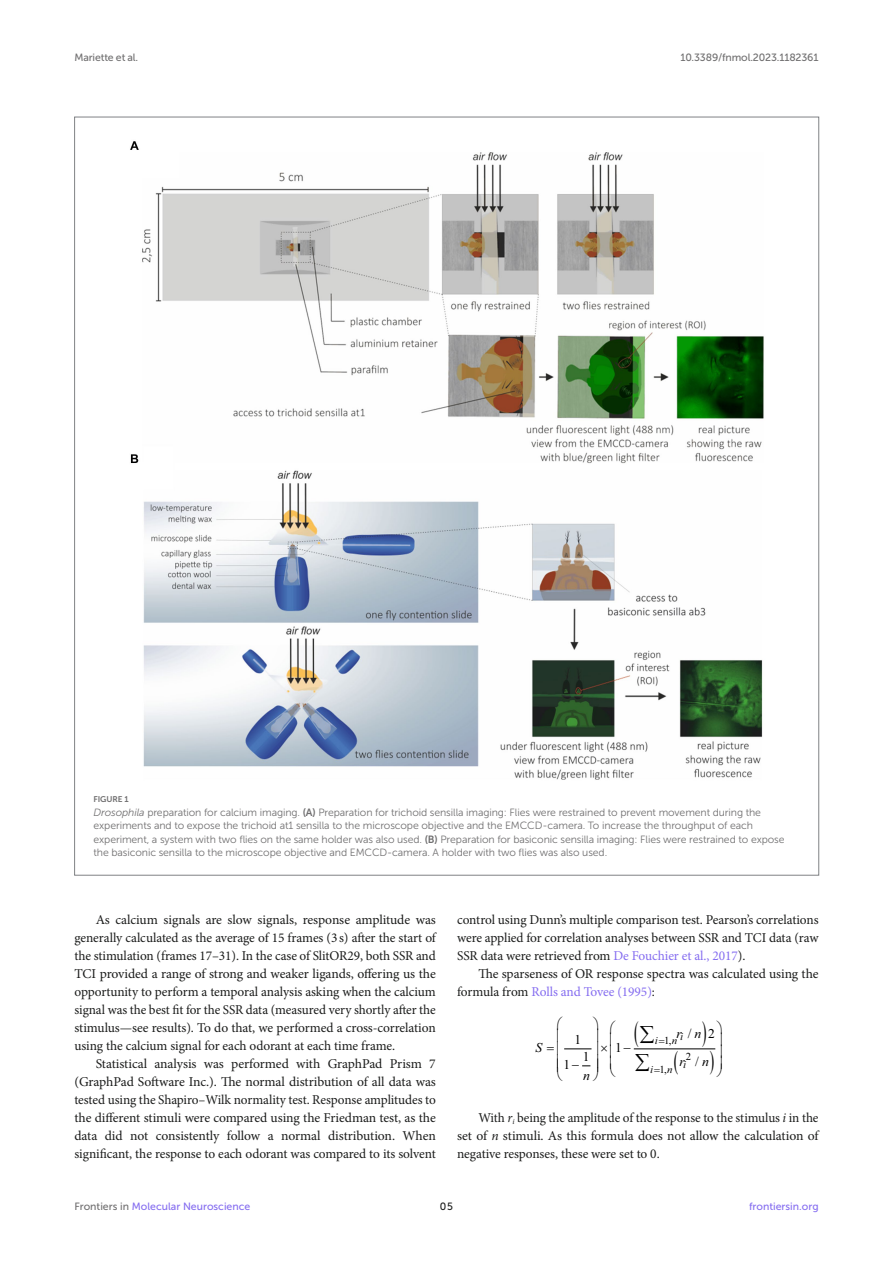
<style>
.page{position:relative;width:893px;height:1263px;background:#fff}
.page>*{position:absolute;margin:0;border:0;box-sizing:border-box;transform-origin:0 0}
.TEXT{font:13.5px/18px "Minion Pro";letter-spacing:-.005em;color:#1b1c1b;text-align:justify}
.spi-math-img{font:13.5px "Times New Roman";color:#000}
.spi-math-img-2{font:italic 13.5px/28.2px "Times New Roman";color:#000}
.spi-math-img-3{font:italic 10.8px "Times New Roman";color:#000}
.spi-math-img-4{font:10.8px "Times New Roman";color:#000}
.FIG_LEG{font:10.5px/13.5px "Museo Sans 300";letter-spacing:-.01em;color:#706f70}
.t1{font:10.5px "Museo Sans 500";color:#856df0}
.t2{font:10.5px "Museo Sans 500";letter-spacing:-.015em;color:#706f70}
.t3{font:10.5px "Museo Sans 500";color:#1b1c1b}
.FIG_HD{font:8.25px "Museo Sans 700";letter-spacing:-.01em;color:#706f70}
.s1{font-style:italic}
.s2{font-family:"Museo Sans 700"}
.s3{color:#856df0}
.s4{color:#706f70}
</style>
<div class="page">
<hr style="left:634px;top:1048px;width:81px;height:1px;background:#000">
<img style="left:130px;top:141px;width:634px;height:639px">
<svg style="left:564px;top:1048px;width:28px;height:19px"></svg>
<svg style="left:703px;top:1048px;width:13px;height:2px"></svg>
<svg style="left:635px;top:1048px;width:29px;height:2px"></svg>
<p class="t2" style="left:74px;top:51px;width:65px">Mariette et al.</p>
<p class="t2" style="left:680px;top:51px;width:140px">10.3389/fnmol.2023.1182361</p>
<p class="FIG_HD" style="left:94px;top:795px;width:37px">FIGURE 1</p>
<p class="FIG_LEG" style="left:94px;top:805px;width:693px"><span class="s1">Drosophila</span> preparation for calcium imaging. <span class="s2">(A)</span> Preparation for trichoid sensilla imaging: Flies were restrained to prevent movement during the experiments and to expose the trichoid at1 sensilla to the microscope objective and the EMCCD-camera. To increase the throughput of each experiment, a system with two flies on the same holder was also used. <span class="s2">(B)</span> Preparation for basiconic sensilla imaging: Flies were restrained to expose the basiconic sensilla to the microscope objective and EMCCD-camera. A holder with two flies was also used.</p>
<p class="TEXT" style="left:74px;top:911px;width:363px;text-indent:21px">As calcium signals are slow signals, response amplitude was generally calculated as the average of 15 frames (3s) after the start of the stimulation (frames 17–31). In the case of SlitOR29, both SSR and TCI provided a range of strong and weaker ligands, offering us the opportunity to perform a temporal analysis asking when the calcium signal was the best fit for the SSR data (measured very shortly after the stimulus—see results). To do that, we performed a cross-correlation using the calcium signal for each odorant at each time frame.</p>
<p class="TEXT" style="left:74px;top:1055px;width:363px;text-indent:21px">Statistical analysis was performed with GraphPad Prism 7 (GraphPad Software Inc.). The normal distribution of all data was tested using the Shapiro–Wilk normality test. Response amplitudes to the different stimuli were compared using the Friedman test, as the data did not consistently follow a normal distribution. When significant, the response to each odorant was compared to its solvent</p>
<p class="TEXT" style="left:457px;top:911px;width:363px">control using Dunn’s multiple comparison test. Pearson’s correlations were applied for correlation analyses between SSR and TCI data (raw SSR data were retrieved from <span class="s3">De Fouchier et al., 2017</span>).</p>
<p class="TEXT" style="left:457px;top:965px;width:363px;text-indent:21px">The sparseness of OR response spectra was calculated using the formula from <span class="s3">Rolls and Tovee (1995)</span>:</p>
<p class="spi-math-img-2" style="left:536px;top:1033px;width:8px">S</p>
<p class="spi-math-img" style="left:574px;top:1034px;width:8px">1</p>
<p class="spi-math-img" style="left:583px;top:1051px;width:8px">1</p>
<p class="spi-math-img" style="left:564px;top:1060px;width:17px">1−</p>
<p class="spi-math-img-2" style="left:583px;top:1061px;width:8px">n</p>
<p class="spi-math-img" style="left:615px;top:1043px;width:17px">1−</p>
<p class="spi-math-img" style="left:688px;top:1028px;width:5px">/</p>
<p class="spi-math-img" style="left:708px;top:1028px;width:8px">2</p>
<p class="spi-math-img-2" style="left:677px;top:1019px;width:26px">r n r</p>
<p class="spi-math-img-3" style="left:655px;top:1033px;width:4px">i</p>
<p class="spi-math-img-3" style="left:672px;top:1031px;width:13px">n i</p>
<p class="spi-math-img-4" style="left:664px;top:1037px;width:9px">1,</p>
<p class="spi-math-img-4" style="left:659px;top:1065px;width:9px">1,</p>
<p class="spi-math-img-4" style="left:686px;top:1052px;width:7px">2</p>
<p class="spi-math-img" style="left:695px;top:1056px;width:15px">/<span class="s1">n</span></p>
<p class="spi-math-img-3" style="left:650px;top:1061px;width:4px">i</p>
<p class="spi-math-img-3" style="left:667px;top:1059px;width:20px">n i</p>
<p class="TEXT" style="left:457px;top:1109px;width:363px;text-indent:21px">With <span class="s1">r</span><sub>i</sub> being the amplitude of the response to the stimulus <span class="s1">i</span> in the set of <span class="s1">n</span> stimuli. As this formula does not allow the calculation of negative responses, these were set to 0.</p>
<p class="t1" style="left:74px;top:1200px;width:177px"><span class="s4">Frontiers in</span> Molecular Neuroscience</p>
<p class="t3" style="left:440px;top:1200px;width:14px">05</p>
<p class="t1" style="left:749px;top:1200px;width:71px">frontiersin.org</p>
</div>
